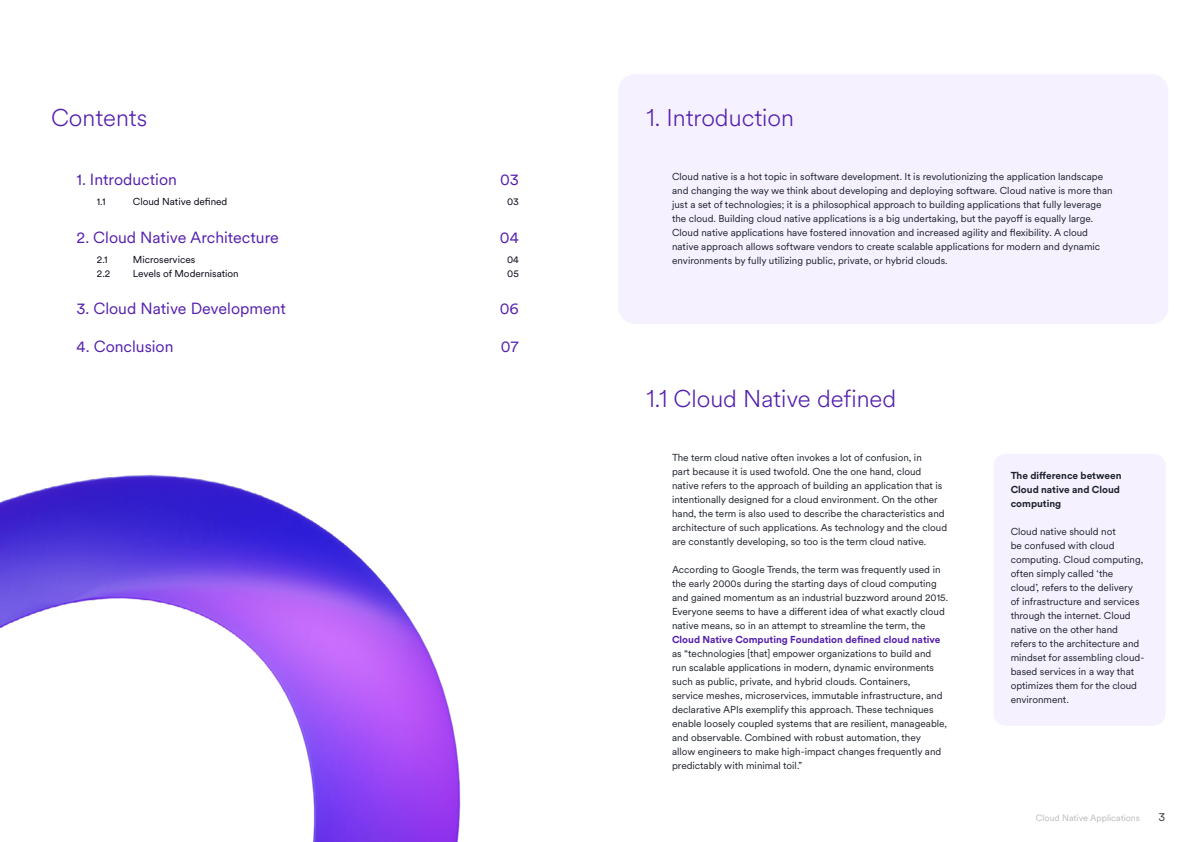
<style>
.page{position:relative;width:1191px;height:842px;background:#fff}
.page>*{position:absolute;margin:0;border:0;box-sizing:border-box;transform-origin:0 0}
.t1{font:300 24px "Circular Spotify Text";color:#531fad}
.t2{font:16px "Circular XX";color:#531fad}
.t3{font:12px "Circular XX";color:#3d4248}
.t4{font:10px/14px "Circular XX";color:#1c2129}
.t5{font:10px/14px "Circular XX";color:#020312}
.t6{font:700 10px "Circular XX";color:#531fad}
.t7{font:700 10px/14px "Circular XX";color:#1c2129}
.t8{font:9px "Circular XX";color:#babbbe}
</style>
<div class="page">
<div style="left:618px;top:74px;width:550px;height:250px;background:#f6f1ff;border-radius:17px"></div>
<div style="left:993px;top:454px;width:172px;height:272px;background:#f6f1ff;border-radius:11px"></div>
<img style="left:0;top:474px;width:461px;height:368px">
<h1 class="t1" style="left:51px;top:101px;width:98px">Contents</h1>
<h2 class="t2" style="left:77px;top:168px;width:102px">1. Introduction</h2>
<h2 class="t2" style="left:500px;top:168px;width:20px">03</h2>
<p class="t5" style="left:97px;top:194px;width:10px">1.1</p>
<p class="t5" style="left:133px;top:194px;width:96px">Cloud Native defined</p>
<p class="t5" style="left:507px;top:194px;width:13px">03</p>
<h2 class="t2" style="left:77px;top:226px;width:204px">2. Cloud Native Architecture</h2>
<h2 class="t2" style="left:500px;top:226px;width:21px">04</h2>
<p class="t5" style="left:97px;top:252px;width:12px">2.1</p>
<p class="t5" style="left:133px;top:252px;width:64px">Microservices</p>
<p class="t5" style="left:97px;top:266px;width:15px">2.2</p>
<p class="t5" style="left:133px;top:266px;width:107px">Levels of Modernisation</p>
<p class="t5" style="left:507px;top:252px;width:13px">04<br>05</p>
<h2 class="t2" style="left:77px;top:298px;width:211px">3. Cloud Native Development</h2>
<h2 class="t2" style="left:77px;top:336px;width:98px">4. Conclusion</h2>
<h2 class="t2" style="left:500px;top:298px;width:21px">06</h2>
<h2 class="t2" style="left:501px;top:336px;width:20px">07</h2>
<h1 class="t1" style="left:646px;top:101px;width:149px">1. Introduction</h1>
<p class="t4" style="left:672px;top:169px;width:442px">Cloud native is a hot topic in software development. It is revolutionizing the application landscape and changing the way we think about developing and deploying software. Cloud native is more than just a set of technologies; it is a philosophical approach to building applications that fully leverage the cloud. Building cloud native applications is a big undertaking, but the payoff is equally large.<br>Cloud native applications have fostered innovation and increased agility and flexibility. A cloud native approach allows software vendors to create scalable applications for modern and dynamic environments by fully utilizing public, private, or hybrid clouds.</p>
<h1 class="t1" style="left:646px;top:382px;width:251px">1.1 Cloud Native defined</h1>
<p class="t4" style="left:672px;top:450px;width:277px">The term cloud native often invokes a lot of confusion, in<br>part because it is used twofold. One the one hand, cloud native refers to the approach of building an application that is intentionally designed for a cloud environment. On the other hand, the term is also used to describe the characteristics and architecture of such applications. As technology and the cloud are constantly developing, so too is the term cloud native.</p>
<p class="t4" style="left:672px;top:562px;width:277px">According to Google Trends, the term was frequently used in the early 2000s during the starting days of cloud computing and gained momentum as an industrial buzzword around 2015.<br>Everyone seems to have a different idea of what exactly cloud native means, so in an attempt to streamline the term, the</p>
<p class="t6" style="left:672px;top:633px;width:270px">Cloud Native Computing Foundation defined cloud native</p>
<p class="t4" style="left:672px;top:646px;width:277px">as “technologies [that] empower organizations to build and run scalable applications in modern, dynamic environments such as public, private, and hybrid clouds. Containers,<br>service meshes, microservices, immutable infrastructure, and declarative APIs exemplify this approach. These techniques enable loosely coupled systems that are resilient, manageable, and observable. Combined with robust automation, they<br>allow engineers to make high-impact changes frequently and predictably with minimal toil.”</p>
<p class="t7" style="left:1010px;top:468px;width:112px">The difference between<br>Cloud native and Cloud computing</p>
<p class="t4" style="left:1010px;top:524px;width:135px">Cloud native should not<br>be confused with cloud computing. Cloud computing, often simply called ‘the<br>cloud’, refers to the delivery of infrastructure and services through the internet. Cloud native on the other hand refers to the architecture and mindset for assembling cloud&shy;based services in a way that optimizes them for the cloud environment.</p>
<p class="t8" style="left:1035px;top:812px;width:106px">Cloud Native Applications</p>
<p class="t3" style="left:1158px;top:809px;width:8px">3</p>
</div>
